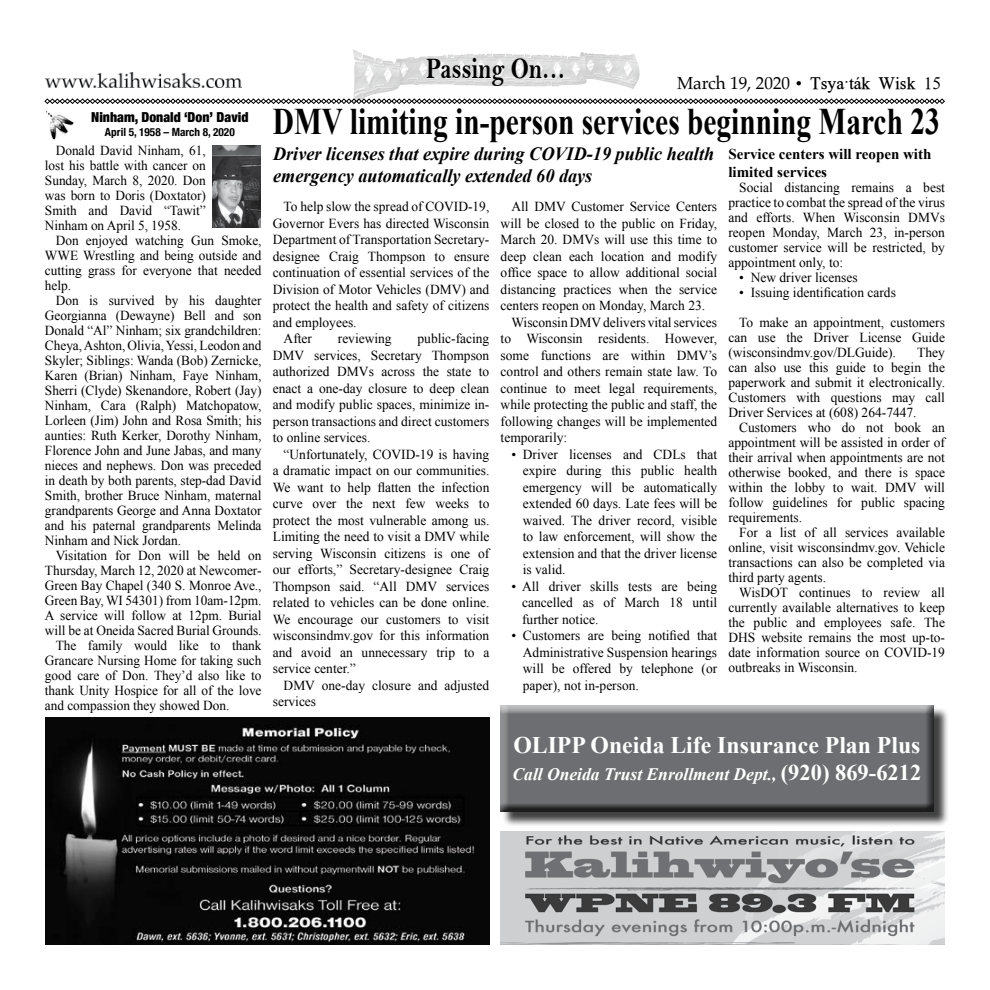
<style>
.page{position:relative;width:990px;height:990px;background:#fff}
.page>*{position:absolute;margin:0;border:0;box-sizing:border-box;transform-origin:0 0}
.t1{font:700 37.5px "Times New Roman";color:#000;scale:.78 1}
.t2{font:30px "Bell MT Bold";color:#000;scale:.79 1}
.t3{font:700 23.75px "Times New Roman";color:#fff}
.t4{font:italic 700 18.75px/22.5px "Times New Roman";color:#000}
.t5{font:italic 700 17.5px "Times New Roman";color:#fff}
.t6{font:17.5px "Oneida";color:#000}
.t7{font:700 15px/18px "Times New Roman";color:#000}
.t8{font:13.75px/15px "Times New Roman";color:#000;text-align:justify}
.t9{font:900 condensed 13.75px "Helvetica Neue";color:#000}
.t10{font:700 condensed 11.25px "Helvetica Neue";color:#000}
.s1{font-family:"Palatino"}
.s2{font-style:normal;font-size:22.5px}
</style>
<div class="page">
<svg style="left:44px;top:98px;width:901px;height:6px"></svg>
<img style="left:45px;top:72px;width:197px;height:16px">
<img style="left:500px;top:831px;width:445px;height:113px">
<div style="left:349px;top:45px;width:292px;height:60px;background:#000;opacity:.5"></div>
<div style="left:45px;top:113px;width:30px;height:27px;background:#000;opacity:.75"></div>
<div style="left:210px;top:145px;width:52px;height:84px;background:#000;opacity:.22"></div>
<img style="left:45px;top:718px;width:444px;height:227px">
<div style="left:502px;top:707px;width:447px;height:121px;background:#000;opacity:.75"></div>
<div style="left:500px;top:704px;width:443px;height:108px;background:#000;opacity:.75"></div>
<p class="t9" style="left:91px;top:106px;width:159px">Ninham, Donald ‘Don’ David</p>
<p class="t10" style="left:105px;top:122px;width:131px">April 5, 1958 – March 8, 2020</p>
<p class="t8" style="left:45px;top:143px;width:162px;text-indent:11px">Donald David Ninham, 61, lost his battle with cancer on Sunday, March 8, 2020. Don was born to Doris (Doxtator)<br>Smith and David “Tawit” Ninham on April 5, 1958.</p>
<p class="t8" style="left:45px;top:233px;width:218px;text-indent:11px">Don enjoyed watching Gun Smoke, WWE Wrestling and being outside and cutting grass for everyone that needed help.</p>
<p class="t8" style="left:45px;top:293px;width:218px;text-indent:11px">Don is survived by his daughter Georgianna (Dewayne) Bell and son Donald “Al” Ninham; six grandchildren:<br>Cheya, Ashton, Olivia, Yessi, Leodon and Skyler; Siblings: Wanda (Bob) Zernicke, Karen (Brian) Ninham, Faye Ninham, Sherri (Clyde) Skenandore, Robert (Jay)<br>Ninham, Cara (Ralph) Matchopatow, Lorleen (Jim) John and Rosa Smith; his aunties: Ruth Kerker, Dorothy Ninham, Florence John and June Jabas, and many nieces and nephews. Don was preceded in death by both parents, step-dad David Smith, brother Bruce Ninham, maternal grandparents George and Anna Doxtator and his paternal grandparents Melinda Ninham and Nick Jordan.</p>
<p class="t8" style="left:56px;top:548px;width:207px">Visitation for Don will be held on</p>
<p class="t8" style="left:45px;top:563px;width:218px">Thursday, March 12, 2020 at Newcomer-</p>
<p class="t8" style="left:45px;top:578px;width:218px">Green Bay Chapel (340 S. Monroe Ave.,</p>
<p class="t8" style="left:45px;top:593px;width:218px">Green Bay, WI 54301) from 10am-12pm.</p>
<p class="t8" style="left:45px;top:608px;width:218px">A service will follow at 12pm. Burial</p>
<p class="t8" style="left:45px;top:623px;width:218px">will be at Oneida Sacred Burial Grounds.</p>
<p class="t8" style="left:56px;top:638px;width:207px">The family would like to thank</p>
<p class="t8" style="left:45px;top:653px;width:218px">Grancare Nursing Home for taking such</p>
<p class="t8" style="left:45px;top:668px;width:218px">good care of Don. They’d also like to</p>
<p class="t8" style="left:45px;top:683px;width:218px">thank Unity Hospice for all of the love</p>
<p class="t8" style="left:45px;top:698px;width:186px">and compassion they showed Don.</p>
<h2 class="t2" style="left:426px;top:50px;width:178px">Passing On…</h2>
<p class="t6" style="left:677px;top:74px;width:266px"><span class="s1">March 19, 2020</span> • Tsya=t@k Wisk 15</p>
<h1 class="t1" style="left:273px;top:96px;width:857px">DMV limiting in-person services beginning March 23</h1>
<h3 class="t4" style="left:273px;top:142px;width:443px">Driver licenses that expire during COVID-19 public health emergency automatically extended 60 days</h3>
<p class="t7" style="left:728px;top:145px;width:205px">Service centers will reopen with limited services</p>
<p class="t8" style="left:728px;top:180px;width:218px;text-indent:11px">Social distancing remains a best practice to combat the spread of the virus and efforts. When Wisconsin DMVs reopen Monday, March 23, in-person customer service will be restricted, by appointment only, to:</p>
<p class="t8" style="left:739px;top:270px;width:120px">• New driver licenses</p>
<p class="t8" style="left:739px;top:277px;width:207px;line-height:30px">• Issuing identification cards<br>To make an appointment, customers</p>
<p class="t8" style="left:728px;top:330px;width:218px">can use the Driver License Guide (wisconsindmv.gov/DLGuide).</p>
<p class="t8" style="left:511px;top:199px;width:207px">All DMV Customer Service Centers</p>
<p class="t8" style="left:501px;top:216px;width:218px">will be closed to the public on Friday,</p>
<p class="t8" style="left:501px;top:232px;width:218px">March 20. DMVs will use this time to</p>
<p class="t8" style="left:501px;top:249px;width:218px">deep clean each location and modify</p>
<p class="t8" style="left:501px;top:265px;width:218px">office space to allow additional social</p>
<p class="t8" style="left:501px;top:282px;width:218px">distancing practices when the service</p>
<p class="t8" style="left:501px;top:298px;width:206px">centers reopen on Monday, March 23.</p>
<p class="t8" style="left:511px;top:315px;width:207px">Wisconsin DMV delivers vital services</p>
<p class="t8" style="left:501px;top:331px;width:218px">to Wisconsin residents. However,</p>
<p class="t8" style="left:501px;top:348px;width:218px">some functions are within DMV’s</p>
<p class="t8" style="left:501px;top:364px;width:218px">control and others remain state law. To</p>
<p class="t8" style="left:501px;top:381px;width:218px">continue to meet legal requirements,</p>
<p class="t8" style="left:501px;top:397px;width:218px">while protecting the public and staff, the</p>
<p class="t8" style="left:501px;top:414px;width:218px">following changes will be implemented</p>
<p class="t8" style="left:501px;top:430px;width:68px">temporarily:</p>
<p class="t8" style="left:523px;top:446px;width:196px;line-height:16.5px;text-indent:-11px">• Driver licenses and CDLs that expire during this public health emergency will be automatically extended 60 days. Late fees will be waived. The driver record, visible to law enforcement, will show the extension and that the driver license is valid.</p>
<p class="t8" style="left:522px;top:578px;width:197px;line-height:16.5px;text-indent:-11px">• All driver skills tests are being cancelled as of March 18 until further notice.</p>
<p class="t8" style="left:523px;top:627px;width:196px;line-height:16.5px;text-indent:-11px">• Customers are being notified that Administrative Suspension hearings will be offered by telephone (or paper), not in-person.</p>
<p class="t8" style="left:284px;top:199px;width:207px">To help slow the spread of COVID-19,</p>
<p class="t8" style="left:273px;top:216px;width:218px">Governor Evers has directed Wisconsin</p>
<p class="t8" style="left:273px;top:232px;width:218px">Department of Transportation Secretary-</p>
<p class="t8" style="left:273px;top:249px;width:218px">designee Craig Thompson to ensure</p>
<p class="t8" style="left:273px;top:265px;width:218px">continuation of essential services of the</p>
<p class="t8" style="left:273px;top:282px;width:218px">Division of Motor Vehicles (DMV) and</p>
<p class="t8" style="left:273px;top:298px;width:218px">protect the health and safety of citizens</p>
<p class="t8" style="left:273px;top:315px;width:85px">and employees.</p>
<p class="t8" style="left:284px;top:331px;width:30px">After</p>
<p class="t8" style="left:338px;top:331px;width:55px">reviewing</p>
<p class="t8" style="left:273px;top:330px;width:218px;line-height:16.5px;text-indent:145px">public-facing DMV services, Secretary Thompson authorized DMVs across the state to enact a one-day closure to deep clean and modify public spaces, minimize in&shy;person transactions and direct customers to online services.</p>
<p class="t8" style="left:273px;top:446px;width:218px;line-height:16.5px;text-indent:11px">“Unfortunately, COVID-19 is having a dramatic impact on our communities.<br>We want to help flatten the infection curve over the next few weeks to protect the most vulnerable among us.<br>Limiting the need to visit a DMV while serving Wisconsin citizens is one of our efforts,” Secretary-designee Craig Thompson said. “All DMV services related to vehicles can be done online.<br>We encourage our customers to visit wisconsindmv.gov for this information and avoid an unnecessary trip to a service center.”</p>
<p class="t8" style="left:273px;top:677px;width:218px;line-height:16.5px;text-indent:11px">DMV one-day closure and adjusted services</p>
<p class="t8" style="left:728px;top:345px;width:218px;text-indent:189px">They can also use this guide to begin the paperwork and submit it electronically.<br>Customers with questions may call Driver Services at (608) 264-7447.</p>
<p class="t8" style="left:728px;top:420px;width:218px;text-indent:11px">Customers who do not book an appointment will be assisted in order of their arrival when appointments are not otherwise booked, and there is space within the lobby to wait. DMV will follow guidelines for public spacing requirements.</p>
<p class="t8" style="left:728px;top:525px;width:218px;text-indent:11px">For a list of all services available online, visit wisconsindmv.gov. Vehicle transactions can also be completed via third party agents.</p>
<p class="t8" style="left:728px;top:585px;width:218px;text-indent:11px">WisDOT continues to review all currently available alternatives to keep the public and employees safe. The DHS website remains the most up-to&shy;date information source on COVID-19 outbreaks in Wisconsin.</p>
<h3 class="t3" style="left:513px;top:729px;width:409px">OLIPP Oneida Life Insurance Plan Plus</h3>
<p class="t5" style="left:513px;top:762px;width:410px">Call Oneida Trust Enrollment Dept., <span class="s2">(920) 869-6212</span></p>
</div>
